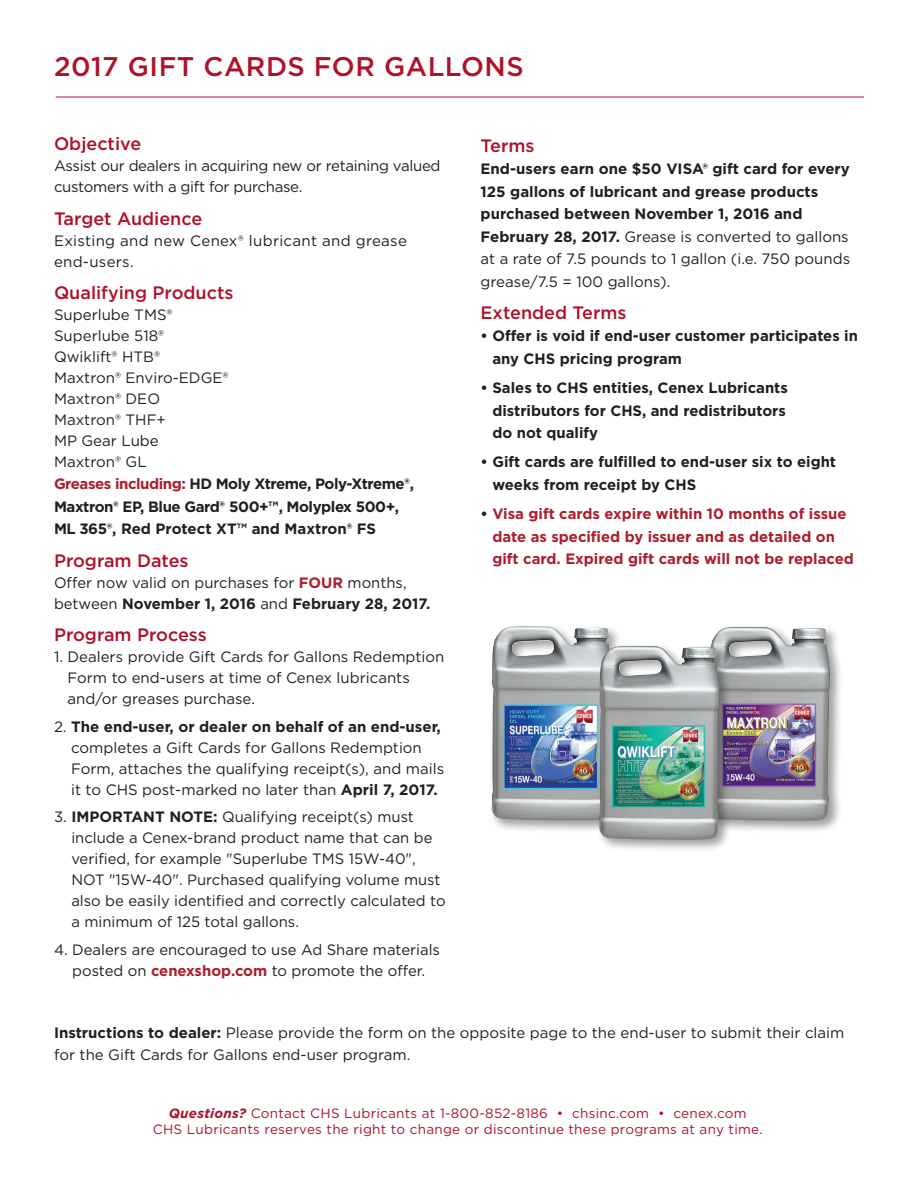
<style>
.page{position:relative;width:918px;height:1188px;background:#fff}
.page>*{position:absolute;margin:0;border:0;box-sizing:border-box;transform-origin:0 0}
.t1{font:500 27px "Gotham";letter-spacing:.02em;color:#ae1229}
.t2{font:500 18px "Gotham";color:#ae1229}
.t3{font:15px/21px "Gotham";color:#231f20}
.t4{font:700 15px/22.5px "Gotham";color:#231f20}
.t5{font:700 15px/22.5px "Gotham";color:#ac1e2c}
.t6{font:700 15px/22.5px "Gotham";letter-spacing:-.03em;color:#231f20}
.t7{font:15px/21px "Gotham";letter-spacing:-.02em;color:#231f20}
.t8{font:15px/21px "Gotham";letter-spacing:.02em;color:#231f20}
.t9{font:13.5px/16.5px "Gotham";letter-spacing:.02em;color:#ae1229;text-align:center}
.s1{color:#ac1e2c}
.s2{font-weight:700;color:#ac1e2c}
.s3{font-weight:700}
.s4{font-weight:400}
.s5{color:#231f20}
.s6{font-weight:700;font-style:italic}
</style>
<div class="page">
<hr style="left:56px;top:97px;width:808px;height:1px;background:#ae1229">
<div style="left:707px;top:624px;width:136px;height:210px;background:#231f20;opacity:.43"></div>
<img style="left:709px;top:627px;width:121px;height:194px">
<div style="left:489px;top:624px;width:137px;height:210px;background:#231f20;opacity:.43"></div>
<img style="left:492px;top:626px;width:120px;height:195px">
<div style="left:597px;top:643px;width:136px;height:210px;background:#231f20;opacity:.43"></div>
<img style="left:599px;top:646px;width:121px;height:194px">
<h1 class="t1" style="left:54px;top:48px;width:471px">2017 GIFT CARDS FOR GALLONS</h1>
<p class="t2" style="left:54px;top:132px;width:89px">Objective</p>
<p class="t7" style="left:54px;top:155px;width:388px">Assist our dealers in acquiring new or retaining valued customers with a gift for purchase.</p>
<p class="t2" style="left:54px;top:207px;width:150px">Target Audience</p>
<p class="t8" style="left:54px;top:230px;width:354px">Existing and new Cenex® lubricant and grease end-users.</p>
<p class="t2" style="left:54px;top:281px;width:181px">Qualifying Products</p>
<p class="t3" style="left:54px;top:304px;width:176px">Superlube TMS®<br>Superlube 518®<br>Qwiklift® HTB®<br>Maxtron® Enviro-EDGE®<br>Maxtron® DEO<br>Maxtron® THF+<br>MP Gear Lube<br>Maxtron® GL</p>
<p class="t6" style="left:54px;top:473px;width:362px"><span class="s1">Greases including:</span> HD Moly Xtreme, Poly-Xtreme®,<br>Maxtron® EP, Blue Gard® 500+™, Molyplex 500+,<br>ML 365®, Red Protect XT™ and Maxtron® FS</p>
<p class="t2" style="left:54px;top:549px;width:136px">Program Dates</p>
<p class="t3" style="left:54px;top:572px;width:378px">Offer now valid on purchases for <span class="s2">FOUR</span> months, between <span class="s3">November 1, 2016</span> and <span class="s3">February 28, 2017.</span></p>
<p class="t2" style="left:54px;top:623px;width:154px">Program Process</p>
<p class="t3" style="left:68px;top:646px;width:378px;text-indent:-14px">1. Dealers provide Gift Cards for Gallons Redemption<br>Form to end-users at time of Cenex lubricants and/or greases purchase.</p>
<p class="t3" style="left:71px;top:716px;width:375px;text-indent:-17px">2. <span class="s3">The end-user, or dealer on behalf of an end-user, </span>completes a Gift Cards for Gallons Redemption Form, attaches the qualifying receipt(s), and mails it to CHS post-marked no later than <span class="s3">April 7, 2017.</span></p>
<p class="t3" style="left:71px;top:806px;width:376px;text-indent:-17px">3. <span class="s3">IMPORTANT NOTE:</span> Qualifying receipt(s) must include a Cenex-brand product name that can be verified, for example "Superlube TMS 15W-40", NOT "15W-40". Purchased qualifying volume must also be easily identified and correctly calculated to a minimum of 125 total gallons.</p>
<p class="t3" style="left:54px;top:939px;width:387px;text-align:center">4. Dealers are encouraged to use Ad Share materials posted on <span class="s2">cenexshop.com</span> to promote the offer.</p>
<p class="t2" style="left:481px;top:133px;width:56px">Terms</p>
<p class="t4" style="left:481px;top:157px;width:371px">End-users earn one $50 VISA® gift card for every 125 gallons of lubricant and grease products purchased between November 1, 2016 and February 28, 2017. <span class="s4">Grease is converted to gallons at a rate of 7.5 pounds to 1 gallon (i.e. 750 pounds grease/7.5 = 100 gallons).</span></p>
<p class="t2" style="left:481px;top:301px;width:148px">Extended Terms</p>
<p class="t4" style="left:492px;top:325px;width:367px;text-indent:-12px">• Offer is void if end-user customer participates in any CHS pricing program</p>
<p class="t4" style="left:492px;top:376px;width:297px;text-indent:-12px">• Sales to CHS entities, Cenex Lubricants distributors for CHS, and redistributors do not qualify</p>
<p class="t4" style="left:492px;top:451px;width:345px;text-indent:-12px">• Gift cards are fulfilled to end-user six to eight weeks from receipt by CHS</p>
<p class="t5" style="left:492px;top:502px;width:363px;text-indent:-12px"><span class="s5">•</span> Visa gift cards expire within 10 months of issue date as specified by issuer and as detailed on gift card. Expired gift cards will not be replaced</p>
<p class="t3" style="left:54px;top:1021px;width:792px;line-height:22.5px"><span class="s3">Instructions to dealer:</span> Please provide the form on the opposite page to the end-user to submit their claim for the Gift Cards for Gallons end-user program.</p>
<p class="t9" style="left:153px;top:1105px;width:611px"><span class="s6">Questions?</span> Contact CHS Lubricants at 1-800-852-8186 • chsinc.com • cenex.com<br>CHS Lubricants reserves the right to change or discontinue these programs at any time.</p>
</div>
